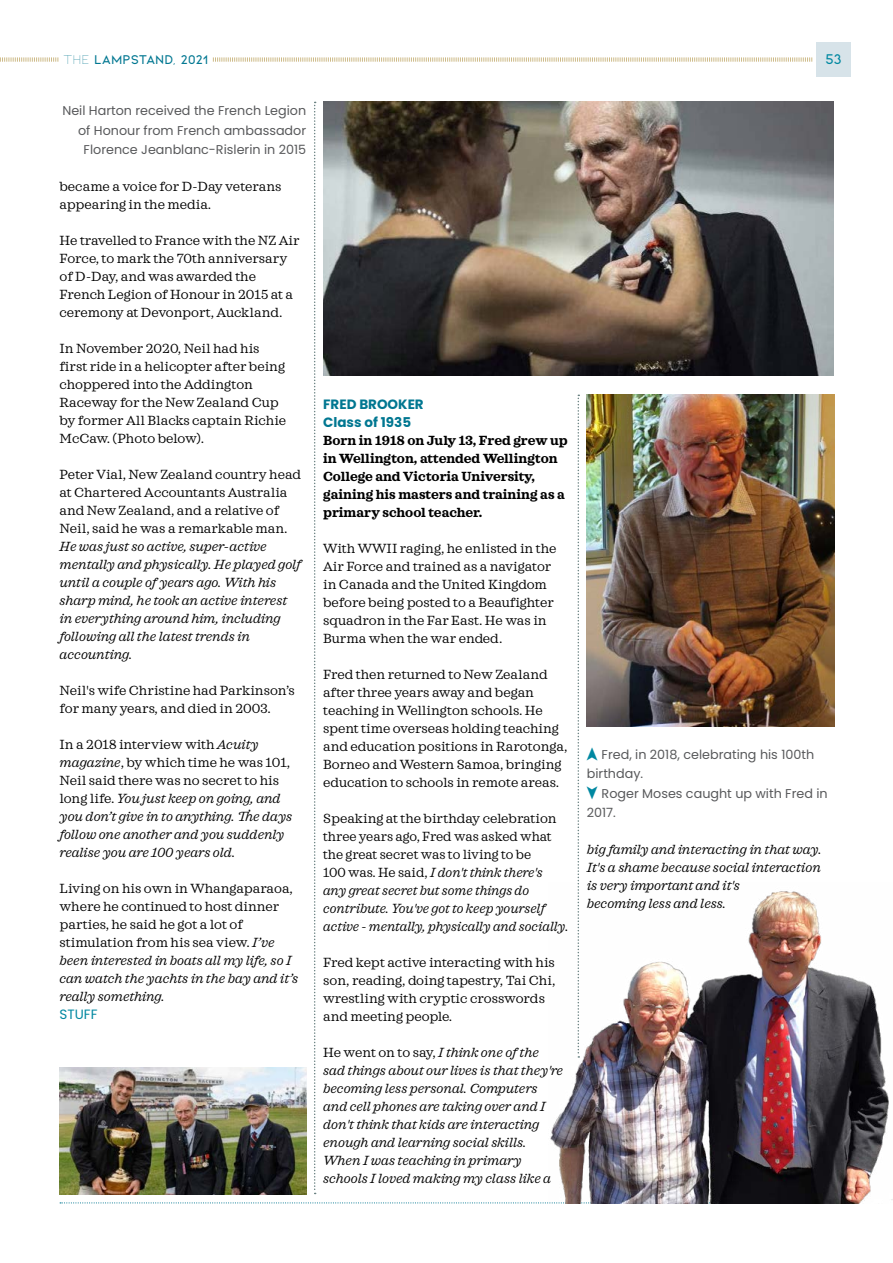
<style>
.page{position:relative;width:893px;height:1263px;background:#fff}
.page>*{position:absolute;margin:0;border:0;box-sizing:border-box;transform-origin:0 0}
.t1{font:600 15px "Kiona";color:#0088a1}
.t2{font:13.5px/18px "Sagona";color:#000}
.t3{font:italic 13.5px/18px "Sagona";color:#000}
.t4{font:700 13.5px/18px "Sagona";color:#000}
.t5{font:700 13.5px/18px "Poppins";color:#007791}
.t6{font:600 13.5px "Kiona";color:#007791}
.t7{font:13.5px "Poppins";color:#0088a1}
.t8{font:12.75px/19.5px "Poppins";color:#58595b;text-align:right}
.s1{font-weight:300}
.s2{font-style:normal}
.s3{font-style:italic}
.s4{font-family:"Digits";color:#0088a1}
</style>
<div class="page">
<svg style="left:0;top:57px;width:813px;height:5px"></svg>
<div style="left:816px;top:43px;width:34px;height:34px;background:#d7e3e9"></div>
<svg style="left:60px;top:1202px;width:489px;height:1px"></svg>
<div style="left:60px;top:51px;width:152px;height:17px;background:#fff"></div>
<svg style="left:578px;top:395px;width:1px;height:487px"></svg>
<img style="left:323px;top:102px;width:510px;height:273px">
<img style="left:587px;top:395px;width:247px;height:331px">
<img style="left:549px;top:883px;width:344px;height:320px">
<img style="left:60px;top:1067px;width:246px;height:127px">
<svg style="left:314px;top:102px;width:2px;height:1092px"></svg>
<p class="t6" style="left:63px;top:52px;width:147px"><span class="s1">The</span> LAMPSTAND, 2021</p>
<p class="t1" style="left:825px;top:51px;width:18px">53</p>
<p class="t8" style="left:62px;top:101px;width:245px">Neil Harton received the French Legion of Honour from French ambassador<br>Florence Jeanblanc-Rislerin in 2015</p>
<p class="t2" style="left:60px;top:177px;width:224px">became a voice for D-Day veterans appearing in the media.</p>
<p class="t2" style="left:60px;top:231px;width:242px">He travelled to France with the NZ Air Force, to mark the 70th anniversary of D-Day, and was awarded the French Legion of Honour in 2015 at a ceremony at Devonport, Auckland.</p>
<p class="t2" style="left:60px;top:339px;width:228px">In November 2020, Neil had his first ride in a helicopter after being choppered into the Addington<br>Raceway for the New Zealand Cup by former All Blacks captain Richie<br>McCaw. (Photo below).</p>
<p class="t2" style="left:60px;top:465px;width:243px">Peter Vial, New Zealand country head at Chartered Accountants Australia and New Zealand, and a relative of Neil, said he was a remarkable man.</p>
<p class="t3" style="left:60px;top:537px;width:243px">He was just so active, super-active mentally and physically. He played golf until a couple of years ago. With his sharp mind, he took an active interest in everything around him, including following all the latest trends in accounting.</p>
<p class="t2" style="left:60px;top:681px;width:237px">Neil's wife Christine had Parkinson’s for many years, and died in 2003.</p>
<p class="t3" style="left:60px;top:735px;width:234px"><span class="s2">In a 2018 interview with</span> Acuity magazine<span class="s2">, by which time he was 101, Neil said there was no secret to his long life.</span> You just keep on going, and you don’t give in to anything. The days follow one another and you suddenly realise you are 100 years old.</p>
<p class="t2" style="left:60px;top:879px;width:240px">Living on his own in Whangaparaoa, where he continued to host dinner parties, he said he got a lot of stimulation from his sea view. <span class="s3">I’ve been interested in boats all my life, so I can watch the yachts in the bay and it’s really something.</span></p>
<p class="t7" style="left:60px;top:1006px;width:39px">STUFF</p>
<p class="t5" style="left:323px;top:395px;width:102px">FRED BROOKER<br>Class of 1935</p>
<p class="t4" style="left:323px;top:431px;width:246px">Born in 1918 on July 13, Fred grew up in Wellington, attended Wellington College and Victoria University, gaining his masters and training as a primary school teacher.</p>
<p class="t2" style="left:323px;top:539px;width:235px">With WWII raging, he enlisted in the<br>Air Force and trained as a navigator in Canada and the United Kingdom before being posted to a Beaufighter squadron in the Far East. He was in<br>Burma when the war ended.</p>
<p class="t2" style="left:323px;top:665px;width:246px">Fred then returned to New Zealand after three years away and began teaching in Wellington schools. He spent time overseas holding teaching and education positions in Rarotonga, Borneo and Western Samoa, bringing education to schools in remote areas.</p>
<p class="t3" style="left:323px;top:809px;width:247px"><span class="s2">Speaking at the birthday celebration three years ago, Fred was asked what the great secret was to living to be<br>100 was. He said,</span> I don't think there's any great secret but some things do contribute. You've got to keep yourself active - mentally, physically and socially.</p>
<p class="t2" style="left:323px;top:953px;width:234px">Fred kept active interacting with his son, reading, doing tapestry, Tai Chi, wrestling with cryptic crosswords and meeting people.</p>
<p class="t3" style="left:323px;top:1043px;width:241px"><span class="s2">He went on to say,</span> I think one of the sad things about our lives is that they're becoming less personal. Computers and cell phones are taking over and I don't think that kids are interacting enough and learning social skills.<br>When I was teaching in primary schools I loved making my class like a</p>
<p class="t8" style="left:587px;top:744px;width:242px;text-align:left"><span class="s4">m</span> Fred, in 2018, celebrating his 100th birthday.<br><span class="s4">n</span> Roger Moses caught up with Fred in<br>2017.</p>
<p class="t3" style="left:587px;top:840px;width:236px">big family and interacting in that way.<br>It's a shame because social interaction is very important and it's<br>becoming less and less.</p>
</div>
